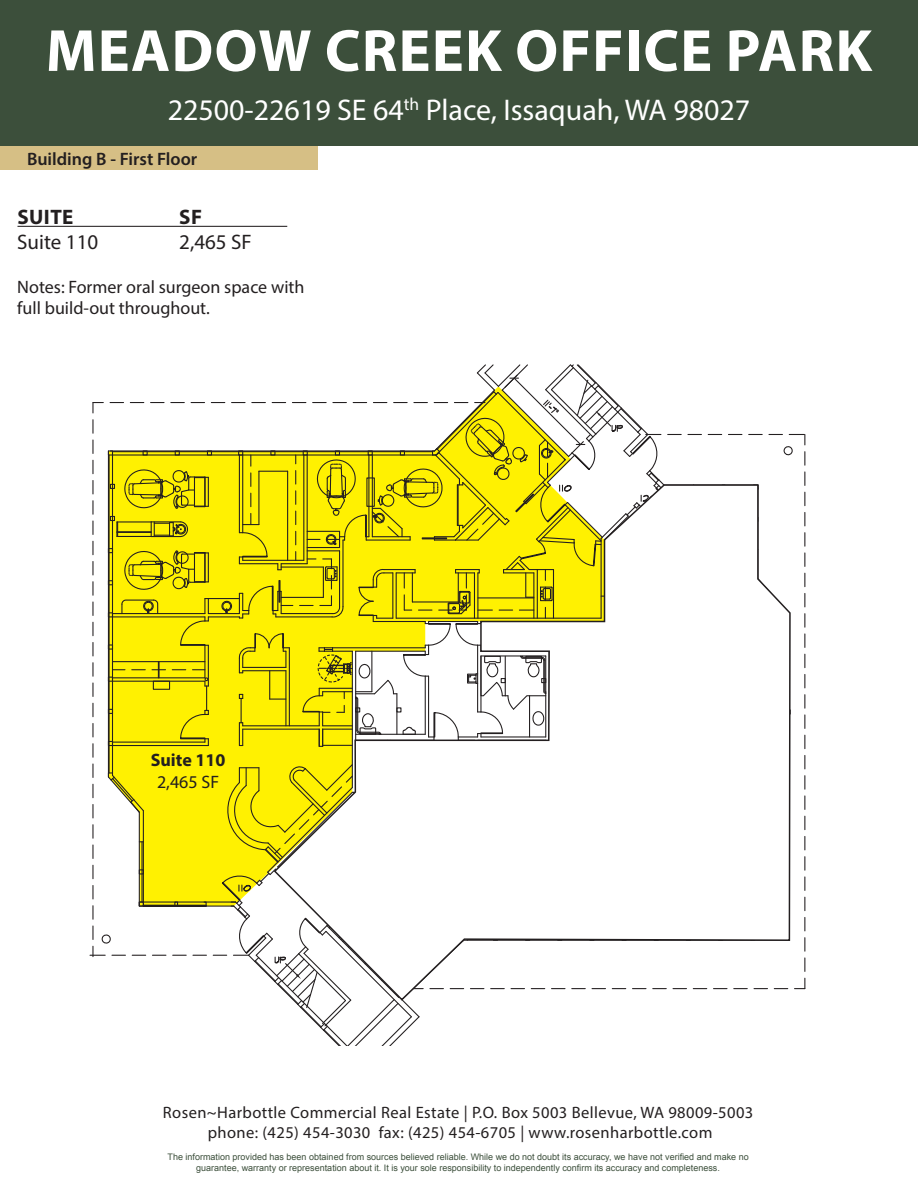
<style>
.page{position:relative;width:918px;height:1188px;background:#fff}
.page>*{position:absolute;margin:0;border:0;box-sizing:border-box;transform-origin:0 0}
.t1{font:700 60px "Myriad Pro";letter-spacing:.02em;color:#fff}
.t2{font:30px "Myriad Pro";color:#fff}
.t3{font:700 21px "Myriad Pro";color:#231f20}
.t4{font:21px "Myriad Pro";color:#231f20}
.t5{font:18px/21.6px "Myriad Pro";color:#231f20}
.t6{font:600 18px "Myriad Pro";color:#231f20}
.t7{font:700 18px/21.6px "Myriad Pro";color:#231f20;text-align:center}
.t8{font:16.5px/19.8px "Myriad Pro";letter-spacing:.025em;color:#231f20;text-align:center}
.t9{font:700 15px/18px "Myriad Pro";color:#231f20;text-align:center}
.t10{font:9px/10.8px "Arial";color:#3c4f3b;text-align:center}
.s1{font-weight:400}
</style>
<div class="page">
<div style="left:0;top:0;width:918px;height:146px;background:#3c4f3b"></div>
<div style="left:0;top:146px;width:318px;height:24px;background:#d6bf85"></div>
<hr style="left:17px;top:226px;width:270px;height:1px;background:#231f20">
<svg style="left:90px;top:364px;width:715px;height:682px"></svg>
<svg style="left:273px;top:484px;width:518px;height:518px"></svg>
<h1 class="t1" style="left:46px;top:12px;width:828px">MEADOW CREEK OFFICE PARK</h1>
<h2 class="t2" style="left:168px;top:92px;width:584px">22500-22619 SE 64<sup>th</sup> Place, Issaquah, WA 98027</h2>
<p class="t6" style="left:27px;top:147px;width:172px">Building B - First Floor</p>
<p class="t3" style="left:17px;top:203px;width:58px">SUITE</p>
<p class="t3" style="left:179px;top:203px;width:24px">SF</p>
<p class="t4" style="left:17px;top:229px;width:82px">Suite 110</p>
<p class="t4" style="left:179px;top:229px;width:74px">2,465 SF</p>
<p class="t5" style="left:17px;top:276px;width:289px">Notes: Former oral surgeon space with full build-out throughout.</p>
<p class="t7" style="left:151px;top:748px;width:76px">Suite 110<br><span class="s1">2,465 SF</span></p>
<h3 class="t8" style="left:163px;top:1102px;width:592px">Rosen~Harbottle Commercial Real Estate | P.O. Box 5003 Bellevue, WA 98009-5003 phone: (425) 454-3030 fax: (425) 454-6705 | www.rosenharbottle.com</h3>
<p class="t3" style="left:348px;top:1105px;width:157px">MEADOW CREEK</p>
<p class="t9" style="left:338px;top:1129px;width:177px">BUILDING B - FIRST FLOOR<br>22619 SE 64TH PLACE<br>ISSAQUAH, WA 98027</p>
<p class="t10" style="left:168px;top:1152px;width:583px">The information provided has been obtained from sources believed reliable. While we do not doubt its accuracy, we have not verified and make no guarantee, warranty or representation about it. It is your sole responsibility to independently confirm its accuracy and completeness.</p>
</div>
